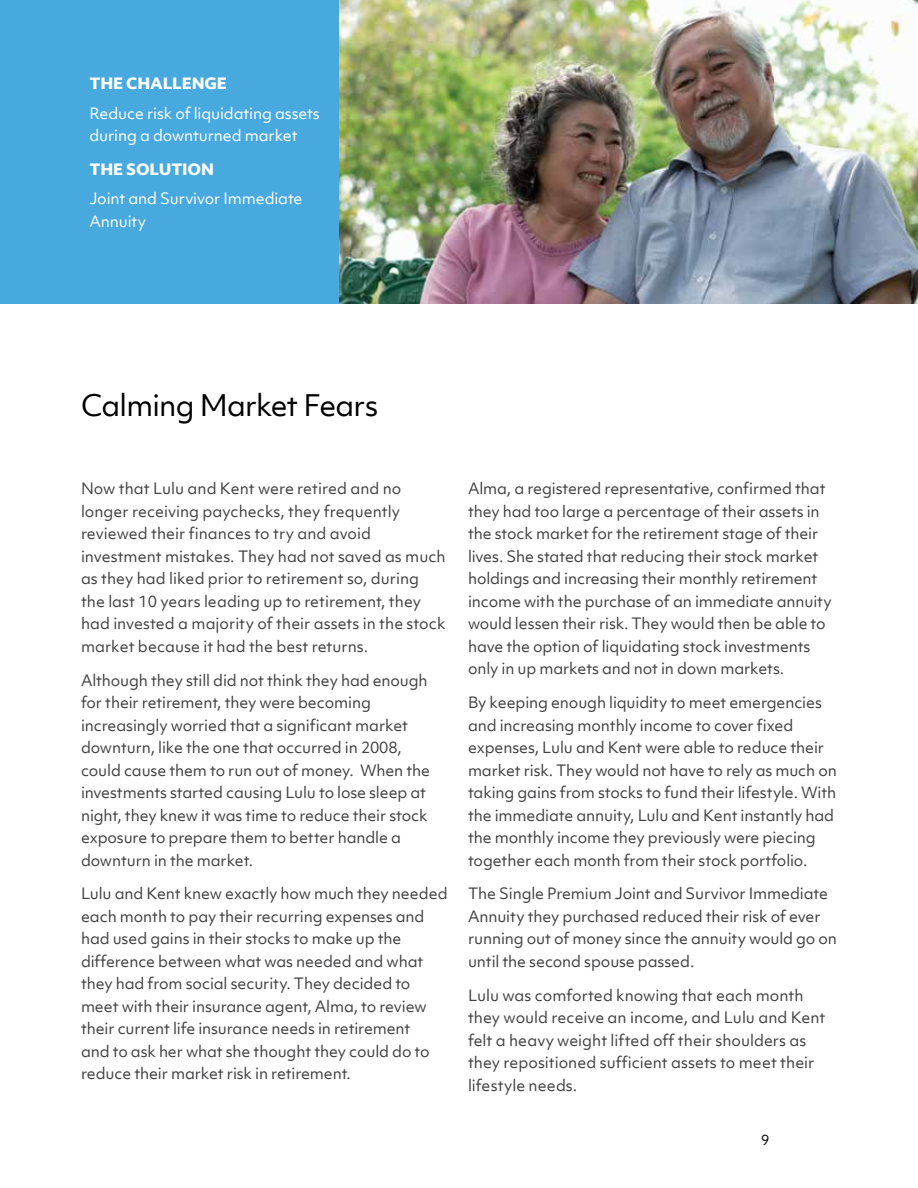
<style>
.page{position:relative;width:918px;height:1188px;background:#fff}
.page>*{position:absolute;margin:0;border:0;box-sizing:border-box;transform-origin:0 0}
.t1{font:28.5px "Objektiv Mk 1";letter-spacing:-.03em;color:#000}
.t2{font:15px/22.5px "Objektiv Mk 1";letter-spacing:-.01em;color:#414042}
.t3{font:15px/22.5px "Objektiv Mk 1";letter-spacing:-.01em;color:#fff}
.t4{font:800 15px "Objektiv Mk 1";letter-spacing:-.01em;color:#fff}
.t5{font:13.5px "Objektiv Mk 1";color:#000}
</style>
<div class="page">
<div style="left:0;top:0;width:918px;height:304px;background:#48a9df"></div>
<img style="left:339px;top:0;width:579px;height:304px">
<p class="t4" style="left:89px;top:73px;width:139px">THE CHALLENGE</p>
<p class="t3" style="left:89px;top:102px;width:232px">Reduce risk of liquidating assets during a downturned market</p>
<p class="t4" style="left:89px;top:158px;width:126px">THE SOLUTION</p>
<p class="t3" style="left:89px;top:187px;width:215px">Joint and Survivor Immediate<br>Annuity</p>
<h1 class="t1" style="left:81px;top:386px;width:299px">Calming Market Fears</h1>
<p class="t2" style="left:81px;top:477px;width:366px">Now that Lulu and Kent were retired and no longer receiving paychecks, they frequently reviewed their finances to try and avoid investment mistakes. They had not saved as much as they had liked prior to retirement so, during the last 10 years leading up to retirement, they had invested a majority of their assets in the stock market because it had the best returns.</p>
<p class="t2" style="left:81px;top:669px;width:351px">Although they still did not think they had enough for their retirement, they were becoming increasingly worried that a significant market downturn, like the one that occurred in 2008, could cause them to run out of money. When the investments started causing Lulu to lose sleep at night, they knew it was time to reduce their stock exposure to prepare them to better handle a downturn in the market.</p>
<p class="t2" style="left:81px;top:882px;width:368px">Lulu and Kent knew exactly how much they needed each month to pay their recurring expenses and had used gains in their stocks to make up the difference between what was needed and what they had from social security. They decided to meet with their insurance agent, Alma, to review their current life insurance needs in retirement<br>and to ask her what she thought they could do to reduce their market risk in retirement.</p>
<p class="t2" style="left:468px;top:477px;width:365px">Alma, a registered representative, confirmed that they had too large a percentage of their assets in the stock market for the retirement stage of their lives. She stated that reducing their stock market holdings and increasing their monthly retirement income with the purchase of an immediate annuity would lessen their risk. They would then be able to have the option of liquidating stock investments only in up markets and not in down markets.</p>
<p class="t2" style="left:468px;top:691px;width:370px">By keeping enough liquidity to meet emergencies and increasing monthly income to cover fixed expenses, Lulu and Kent were able to reduce their market risk. They would not have to rely as much on taking gains from stocks to fund their lifestyle. With the immediate annuity, Lulu and Kent instantly had the monthly income they previously were piecing together each month from their stock portfolio.</p>
<p class="t2" style="left:468px;top:882px;width:371px">The Single Premium Joint and Survivor Immediate Annuity they purchased reduced their risk of ever running out of money since the annuity would go on until the second spouse passed.</p>
<p class="t2" style="left:468px;top:984px;width:359px">Lulu was comforted knowing that each month they would receive an income, and Lulu and Kent felt a heavy weight lifted off their shoulders as they repositioned sufficient assets to meet their lifestyle needs.</p>
<p class="t5" style="left:761px;top:1131px;width:10px">9</p>
</div>
